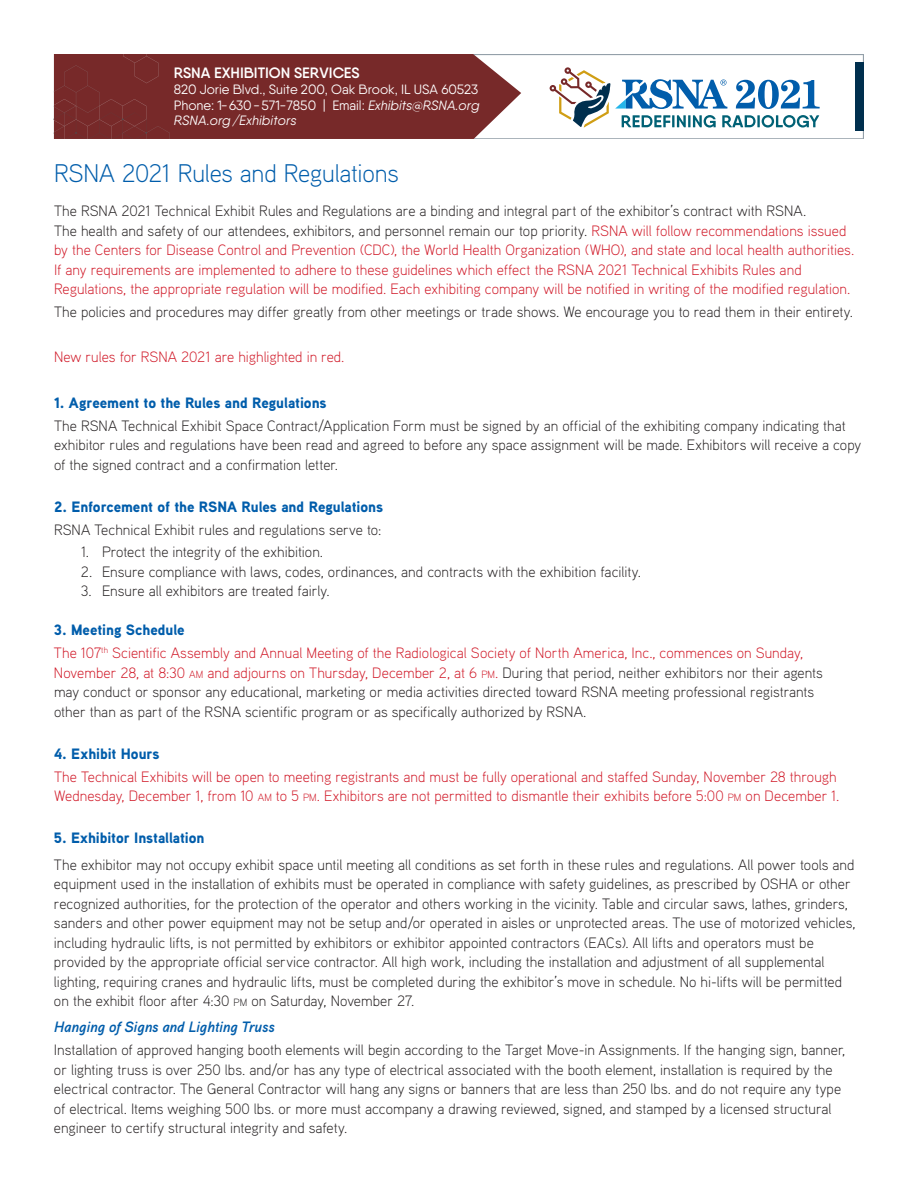
<style>
.page{position:relative;width:918px;height:1188px;background:#fff}
.page>*{position:absolute;margin:0;border:0;box-sizing:border-box;transform-origin:0 0}
.t1{font:300 25.5px "Aaux Pro OT";letter-spacing:-.01em;color:#015dab}
.t2{font:300 15px/19.5px "Aaux Pro OT";color:#231f20}
.t3{font:300 15px/19.5px "Aaux Pro OT";color:#d01726}
.t4{font:900 15px "Aaux Pro OT";letter-spacing:-.005em;color:#015dab}
.t5{font:italic 700 15px "Aaux Pro OT";letter-spacing:-.015em;color:#015dab}
.t6{font:600 15px "Qanelas Soft";letter-spacing:-.005em;color:#fff}
.t7{font:13.5px/15.8px "Qanelas Soft";letter-spacing:-.005em;color:#fff;text-align:justify}
.s1{font-style:italic}
.s2{color:#231f20}
.s3{font-weight:900;color:#015dab}
.s4{color:#d01726}
.s5{font-size:10.5px;color:#d01726}
.s6{font-size:10.5px}
</style>
<div class="page">
<svg style="left:521px;top:54px;width:343px;height:85px"></svg>
<div style="left:855px;top:63px;width:9px;height:68px;background:#002f4e"></div>
<svg style="left:550px;top:67px;width:270px;height:61px"></svg>
<div style="left:54px;top:54px;width:467px;height:85px;background:#772929"></div>
<p class="t6" style="left:174px;top:64px;width:188px">RSNA EXHIBITION SERVICES</p>
<p class="t7" style="left:174px;top:81px;width:308px">820 Jorie Blvd., Suite 200, Oak Brook, IL USA 60523<br>Phone: 1-630-571-7850 | Email: <span class="s1">Exhibits@RSNA.org RSNA.org/Exhibitors</span></p>
<h1 class="t1" style="left:54px;top:157px;width:346px">RSNA 2021 Rules and Regulations</h1>
<p class="t3" style="left:54px;top:201px;width:802px"><span class="s2">The RSNA 2021 Technical Exhibit Rules and Regulations are a binding and integral part of the exhibitor’s contract with RSNA.<br>The health and safety of our attendees, exhibitors, and personnel remain our top priority.</span> RSNA will follow recommendations issued by the Centers for Disease Control and Prevention (CDC), the World Health Organization (WHO), and state and local health authorities.<br>If any requirements are implemented to adhere to these guidelines which effect the RSNA 2021 Technical Exhibits Rules and Regulations, the appropriate regulation will be modified. Each exhibiting company will be notified in writing of the modified regulation.</p>
<p class="t2" style="left:54px;top:302px;width:800px">The policies and procedures may differ greatly from other meetings or trade shows. We encourage you to read them in their entirety.</p>
<p class="t3" style="left:54px;top:347px;width:292px">New rules for RSNA 2021 are highlighted in red.</p>
<p class="t4" style="left:54px;top:393px;width:274px">1. Agreement to the Rules and Regulations</p>
<p class="t2" style="left:54px;top:415px;width:809px">The RSNA Technical Exhibit Space Contract/Application Form must be signed by an official of the exhibiting company indicating that exhibitor rules and regulations have been read and agreed to before any space assignment will be made. Exhibitors will receive a copy of the signed contract and a confirmation letter.</p>
<p class="t4" style="left:54px;top:497px;width:331px">2. Enforcement of the RSNA Rules and Regulations</p>
<p class="t2" style="left:54px;top:519px;width:329px">RSNA Technical Exhibit rules and regulations serve to:</p>
<p class="t2" style="left:81px;top:542px;width:244px">1. Protect the integrity of the exhibition.</p>
<p class="t2" style="left:81px;top:561px;width:562px">2. Ensure compliance with laws, codes, ordinances, and contracts with the exhibition facility.</p>
<p class="t2" style="left:81px;top:581px;width:250px">3. Ensure all exhibitors are treated fairly.</p>
<p class="t3" style="left:54px;top:618px;width:751px;line-height:22.8px"><span class="s3">3. Meeting Schedule<br></span>The 107<sup>th</sup> Scientific Assembly and Annual Meeting of the Radiological Society of North America, Inc., commences on Sunday,</p>
<p class="t2" style="left:54px;top:662px;width:770px"><span class="s4">November 28, at 8:30</span> <span class="s5">AM</span> <span class="s4">and adjourns on Thursday, December 2, at 6</span> <span class="s5">PM</span><span class="s4">.</span> During that period, neither exhibitors nor their agents may conduct or sponsor any educational, marketing or media activities directed toward RSNA meeting professional registrants other than as part of the RSNA scientific program or as specifically authorized by RSNA.</p>
<p class="t4" style="left:54px;top:744px;width:107px">4. Exhibit Hours</p>
<p class="t3" style="left:54px;top:766px;width:787px">The Technical Exhibits will be open to meeting registrants and must be fully operational and staffed Sunday, November 28 through<br>Wednesday, December 1, from 10 <span class="s6">AM</span> to 5 <span class="s6">PM</span>. Exhibitors are not permitted to dismantle their exhibits before 5:00 <span class="s6">PM</span> on December 1.</p>
<p class="t4" style="left:54px;top:828px;width:152px">5. Exhibitor Installation</p>
<p class="t2" style="left:54px;top:854px;width:803px">The exhibitor may not occupy exhibit space until meeting all conditions as set forth in these rules and regulations. All power tools and equipment used in the installation of exhibits must be operated in compliance with safety guidelines, as prescribed by OSHA or other recognized authorities, for the protection of the operator and others working in the vicinity. Table and circular saws, lathes, grinders, sanders and other power equipment may not be setup and/or operated in aisles or unprotected areas. The use of motorized vehicles, including hydraulic lifts, is not permitted by exhibitors or exhibitor appointed contractors (EACs). All lifts and operators must be provided by the appropriate official service contractor. All high work, including the installation and adjustment of all supplemental lighting, requiring cranes and hydraulic lifts, must be completed during the exhibitor’s move in schedule. No hi-lifts will be permitted on the exhibit floor after 4:30 <span class="s6">PM</span> on Saturday, November 27.</p>
<p class="t5" style="left:54px;top:1017px;width:222px">Hanging of Signs and Lighting Truss</p>
<p class="t2" style="left:54px;top:1040px;width:793px">Installation of approved hanging booth elements will begin according to the Target Move-in Assignments. If the hanging sign, banner, or lighting truss is over 250 lbs. and/or has any type of electrical associated with the booth element, installation is required by the electrical contractor. The General Contractor will hang any signs or banners that are less than 250 lbs. and do not require any type of electrical. Items weighing 500 lbs. or more must accompany a drawing reviewed, signed, and stamped by a licensed structural engineer to certify structural integrity and safety.</p>
</div>
